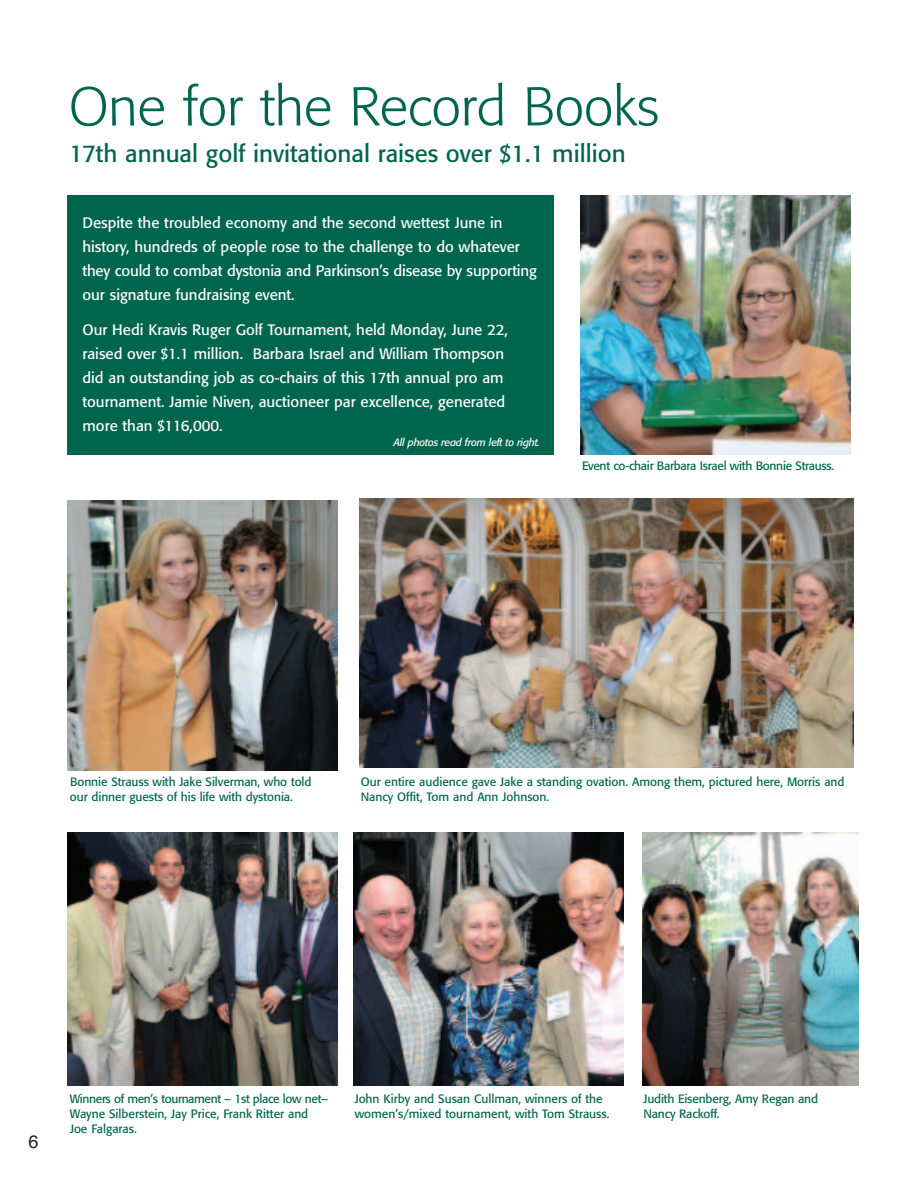
<style>
.page{position:relative;width:918px;height:1188px;background:#fff}
.page>*{position:absolute;margin:0;border:0;box-sizing:border-box;transform-origin:0 0}
.t1{font:300 54px "Formata";color:#00654d}
.t2{font:24px "Formata";color:#00654d}
.t3{font:18px "Helvetica";color:#231f20}
.t4{font:15px/24px "Formata";color:#fff}
.t5{font:12px/15.1px "Formata";color:#00654d}
.t6{font:12px "Formata";letter-spacing:-.025em;color:#00654d}
.t7{font:italic 10.5px "Formata";letter-spacing:-.025em;color:#fff}
</style>
<div class="page">
<div style="left:68px;top:196px;width:486px;height:259px;background:#00654d"></div>
<img style="left:67px;top:500px;width:270px;height:270px">
<img style="left:359px;top:498px;width:494px;height:270px">
<img style="left:580px;top:196px;width:270px;height:259px">
<img style="left:642px;top:832px;width:216px;height:253px">
<img style="left:353px;top:832px;width:270px;height:253px">
<img style="left:68px;top:832px;width:270px;height:253px">
<h1 class="t1" style="left:69px;top:84px;width:592px">One for the Record Books</h1>
<h2 class="t2" style="left:69px;top:143px;width:558px">17th annual golf invitational raises over $1.1 million</h2>
<p class="t4" style="left:82px;top:212px;width:456px">Despite the troubled economy and the second wettest June in history, hundreds of people rose to the challenge to do whatever they could to combat dystonia and Parkinson’s disease by supporting our signature fundraising event.</p>
<p class="t4" style="left:82px;top:319px;width:427px">Our Hedi Kravis Ruger Golf Tournament, held Monday, June 22, raised over $1.1 million. Barbara Israel and William Thompson did an outstanding job as co-chairs of this 17th annual pro am tournament. Jamie Niven, auctioneer par excellence, generated more than $116,000.</p>
<p class="t7" style="left:394px;top:437px;width:148px">All photos read from left to right.</p>
<p class="t6" style="left:582px;top:461px;width:254px">Event co-chair Barbara Israel with Bonnie Strauss.</p>
<p class="t5" style="left:70px;top:776px;width:243px">Bonnie Strauss with Jake Silverman, who told our dinner guests of his life with dystonia.</p>
<p class="t5" style="left:361px;top:776px;width:485px">Our entire audience gave Jake a standing ovation. Among them, pictured here, Morris and<br>Nancy Offit, Tom and Ann Johnson.</p>
<p class="t3" style="left:28px;top:1135px;width:12px">6</p>
<p class="t5" style="left:70px;top:1092px;width:260px">Winners of men’s tournament – 1st place low net–<br>Wayne Silberstein, Jay Price, Frank Ritter and<br>Joe Falgaras.</p>
<p class="t5" style="left:355px;top:1092px;width:256px">John Kirby and Susan Cullman, winners of the women’s/mixed tournament, with Tom Strauss.</p>
<p class="t5" style="left:643px;top:1092px;width:176px">Judith Eisenberg, Amy Regan and<br>Nancy Rackoff.</p>
</div>
